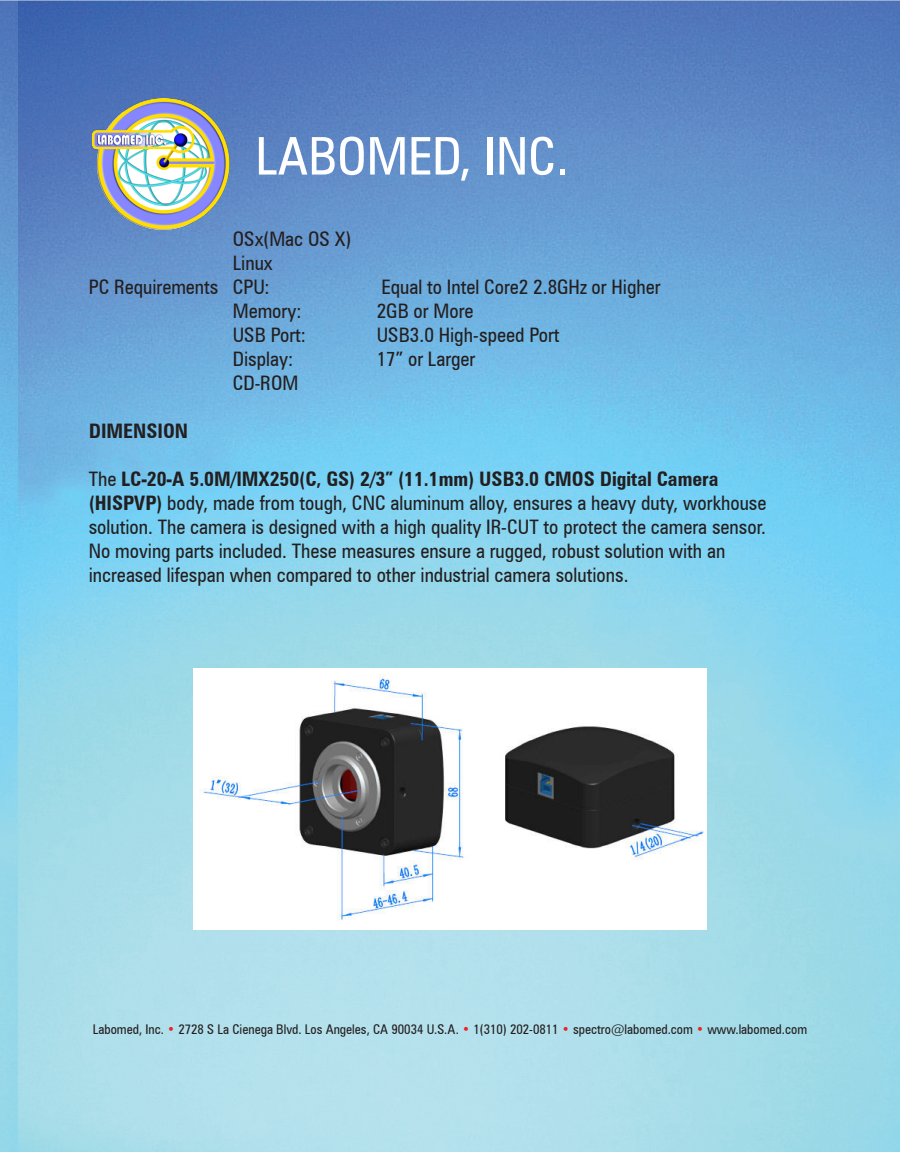
<style>
.page{position:relative;width:900px;height:1152px;background:#fff}
.page>*{position:absolute;margin:0;border:0;box-sizing:border-box;transform-origin:0 0}
.t1{font:condensed 52px "Zurich BT";color:#fff}
.t2{font:condensed 20px/24px "Zurich BT";color:#231f20}
.t3{font:700 condensed 20px "Zurich BT";color:#231f20}
.t4{font:condensed 13.4px "Zurich BT";color:#231f20}
.s1{font-weight:700}
.s2{color:#ee2123}
</style>
<div class="page">
<img style="left:0;top:0;width:900px;height:1152px">
<img style="left:93px;top:99px;width:143px;height:131px">
<img style="left:193px;top:668px;width:514px;height:262px">
<h1 class="t1" style="left:255px;top:124px;width:315px">LABOMED, INC.</h1>
<p class="t2" style="left:233px;top:226px;width:120px">OSx(Mac OS X)</p>
<p class="t2" style="left:233px;top:250px;width:42px">Linux</p>
<p class="t2" style="left:89px;top:274px;width:182px">PC Requirements CPU:</p>
<p class="t2" style="left:382px;top:274px;width:280px">Equal to Intel Core2 2.8GHz or Higher</p>
<p class="t2" style="left:233px;top:298px;width:70px">Memory:</p>
<p class="t2" style="left:377px;top:298px;width:98px">2GB or More</p>
<p class="t2" style="left:233px;top:322px;width:75px">USB Port:</p>
<p class="t2" style="left:377px;top:322px;width:184px">USB3.0 High-speed Port</p>
<p class="t2" style="left:233px;top:346px;width:62px">Display:</p>
<p class="t2" style="left:377px;top:346px;width:100px">17” or Larger</p>
<p class="t2" style="left:233px;top:370px;width:67px">CD-ROM</p>
<p class="t3" style="left:89px;top:418px;width:101px">DIMENSION</p>
<p class="t2" style="left:89px;top:466px;width:679px">The <span class="s1">LC-20-A 5.0M/IMX250(C, GS) 2/3” (11.1mm) USB3.0 CMOS Digital Camera (HISPVP)</span> body, made from tough, CNC aluminum alloy, ensures a heavy duty, workhouse solution. The camera is designed with a high quality IR-CUT to protect the camera sensor.<br>No moving parts included. These measures ensure a rugged, robust solution with an increased lifespan when compared to other industrial camera solutions.</p>
<p class="t4" style="left:93px;top:1021px;width:716px">Labomed, Inc. <span class="s2">•</span> 2728 S La Cienega Blvd. Los Angeles, CA 90034 U.S.A. <span class="s2">•</span> 1(310) 202-0811 <span class="s2">•</span> spectro@labomed.com <span class="s2">•</span> www.labomed.com</p>
</div>
